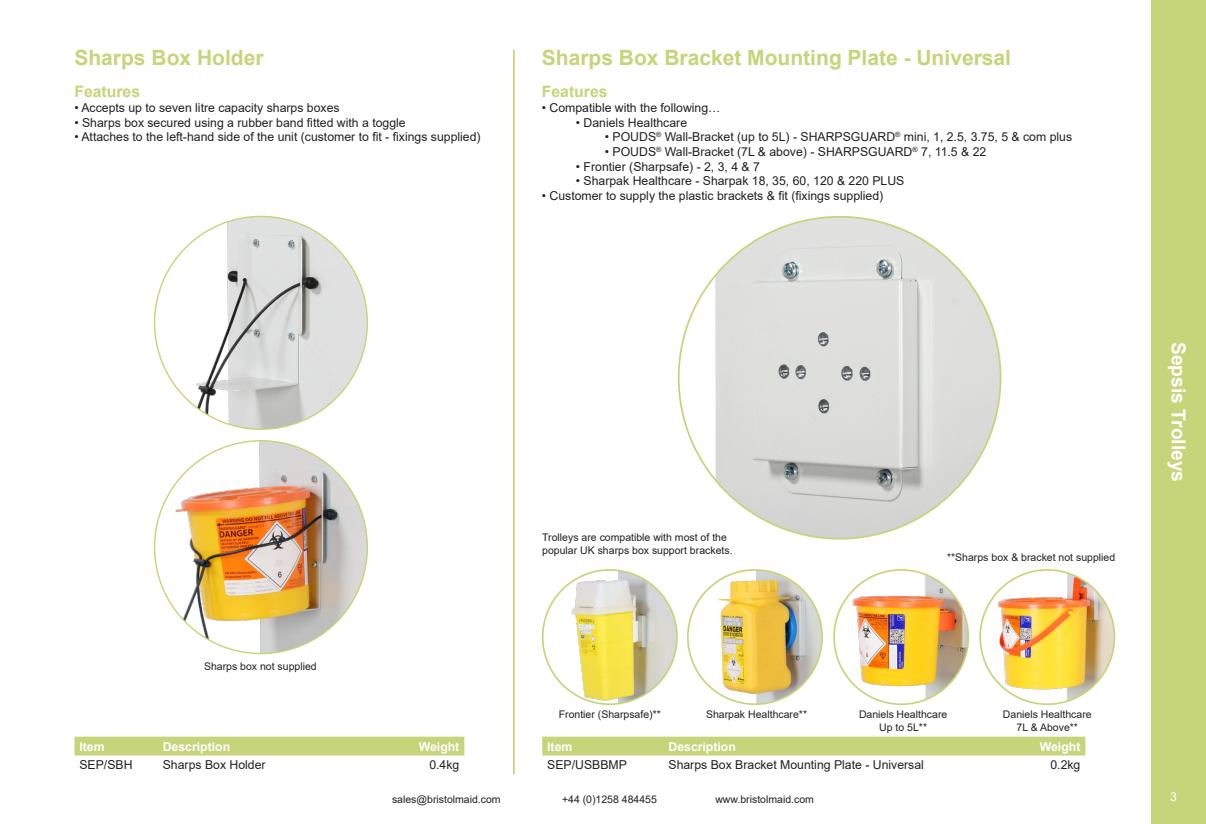
<style>
.page{position:relative;width:1206px;height:824px;background:#fff}
.page>*{position:absolute;margin:0;border:0;box-sizing:border-box;transform-origin:0 0}
.t1{font:700 21px "Arial";color:#c6d47a}
.t2{font:700 19.25px "Arial";color:#fff}
.t3{font:700 15.75px "Arial";color:#c6d47a}
.t4{font:12.25px "Arial";color:#231f20}
.t5{font:700 12.25px "Arial";color:#fff}
.t6{font:12.25px "Arial";color:#fff}
.t7{font:10.5px/12.6px "Arial";color:#231f20;text-align:center}
</style>
<div class="page">
<div style="left:1151px;top:0;width:54px;height:823px;background:#c6d47a"></div>
<img style="left:154px;top:440px;width:213px;height:213px;border-radius:106px">
<div style="left:74px;top:736px;width:390px;height:19px;background:#c6d47a"></div>
<div style="left:542px;top:736px;width:543px;height:19px;background:#c6d47a"></div>
<img style="left:154px;top:216px;width:213px;height:213px;border-radius:106px">
<img style="left:542px;top:570px;width:135px;height:134px;border-radius:67px">
<img style="left:834px;top:570px;width:134px;height:134px;border-radius:67px">
<img style="left:980px;top:570px;width:134px;height:134px;border-radius:67px">
<img style="left:688px;top:570px;width:134px;height:134px;border-radius:67px">
<img style="left:678px;top:217px;width:322px;height:321px;border-radius:161px">
<hr style="left:513px;top:50px;width:2px;height:724px;background:#c6d47a">
<p class="t1" style="left:74px;top:43px;width:191px">Sharps Box Holder</p>
<p class="t3" style="left:74px;top:81px;width:67px">Features</p>
<p class="t4" style="left:74px;top:99px;width:267px">• Accepts up to seven litre capacity sharps boxes</p>
<p class="t4" style="left:74px;top:114px;width:333px">• Sharps box secured using a rubber band fitted with a toggle</p>
<p class="t4" style="left:74px;top:128px;width:408px">• Attaches to the left-hand side of the unit (customer to fit - fixings supplied)</p>
<p class="t7" style="left:204px;top:660px;width:114px">Sharps box not supplied</p>
<p class="t5" style="left:79px;top:737px;width:27px">Item</p>
<p class="t5" style="left:163px;top:737px;width:69px">Description</p>
<p class="t5" style="left:419px;top:737px;width:42px">Weight</p>
<p class="t4" style="left:79px;top:756px;width:55px">SEP/SBH</p>
<p class="t4" style="left:163px;top:756px;width:104px">Sharps Box Holder</p>
<p class="t4" style="left:429px;top:756px;width:31px">0.4kg</p>
<p class="t1" style="left:542px;top:43px;width:470px">Sharps Box Bracket Mounting Plate - Universal</p>
<p class="t3" style="left:542px;top:81px;width:67px">Features</p>
<p class="t4" style="left:542px;top:99px;width:180px">• Compatible with the following…</p>
<p class="t4" style="left:576px;top:114px;width:113px">• Daniels Healthcare</p>
<p class="t4" style="left:605px;top:128px;width:469px">• POUDS<sup>®</sup> Wall-Bracket (up to 5L) - SHARPSGUARD<sup>®</sup> mini, 1, 2.5, 3.75, 5 &amp; com plus</p>
<p class="t4" style="left:605px;top:143px;width:383px">• POUDS<sup>®</sup> Wall-Bracket (7L &amp; above) - SHARPSGUARD<sup>®</sup> 7, 11.5 &amp; 22</p>
<p class="t4" style="left:576px;top:158px;width:186px">• Frontier (Sharpsafe) - 2, 3, 4 &amp; 7</p>
<p class="t4" style="left:576px;top:173px;width:330px">• Sharpak Healthcare - Sharpak 18, 35, 60, 120 &amp; 220 PLUS</p>
<p class="t4" style="left:542px;top:187px;width:343px">• Customer to supply the plastic brackets &amp; fit (fixings supplied)</p>
<p class="t7" style="left:542px;top:531px;width:192px;text-align:left">Trolleys are compatible with most of the popular UK sharps box support brackets.</p>
<p class="t7" style="left:947px;top:551px;width:170px">**Sharps box &amp; bracket not supplied</p>
<h2 class="t2" style="left:1191px;top:342px;width:142px;rotate:90deg">Sepsis Trolleys</h2>
<p class="t7" style="left:558px;top:708px;width:104px">Frontier (Sharpsafe)**</p>
<p class="t7" style="left:1002px;top:708px;width:90px">Daniels Healthcare<br>7L &amp; Above**</p>
<p class="t7" style="left:706px;top:708px;width:102px">Sharpak Healthcare**</p>
<p class="t7" style="left:859px;top:708px;width:90px">Daniels Healthcare<br>Up to 5L**</p>
<p class="t5" style="left:547px;top:737px;width:27px">Item</p>
<p class="t5" style="left:668px;top:737px;width:69px">Description</p>
<p class="t5" style="left:1039px;top:737px;width:42px">Weight</p>
<p class="t4" style="left:547px;top:756px;width:81px">SEP/USBBMP</p>
<p class="t4" style="left:668px;top:756px;width:257px">Sharps Box Bracket Mounting Plate - Universal</p>
<p class="t4" style="left:1050px;top:756px;width:31px">0.2kg</p>
<p class="t7" style="left:392px;top:792px;width:110px">sales@bristolmaid.com</p>
<p class="t7" style="left:562px;top:792px;width:96px">+44 (0)1258 484455</p>
<p class="t7" style="left:715px;top:792px;width:100px">www.bristolmaid.com</p>
<p class="t6" style="left:1170px;top:788px;width:8px">3</p>
</div>
